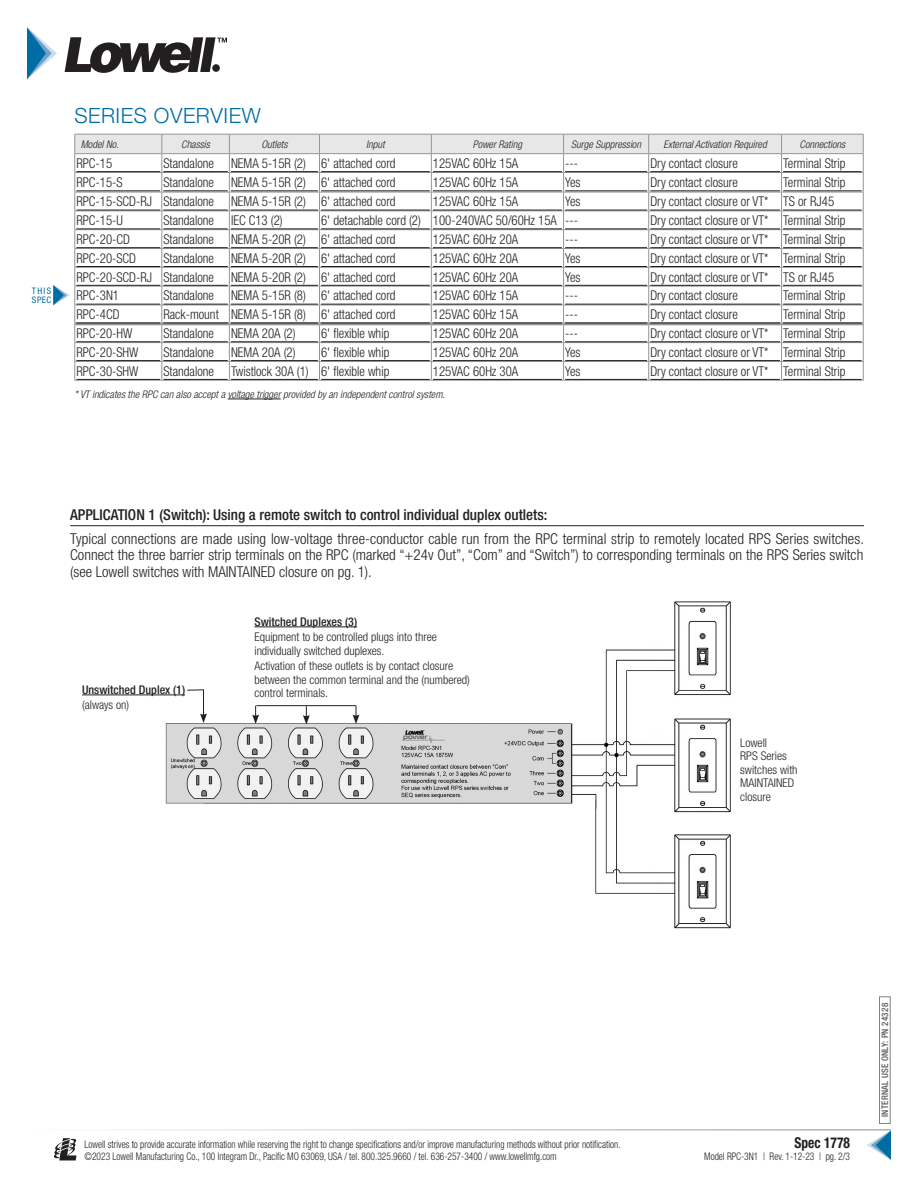
<style>
.page{position:relative;width:918px;height:1188px;background:#fff}
.page>*{position:absolute;margin:0;border:0;box-sizing:border-box;transform-origin:0 0}
.t1{font:300 21px "Helvetica Neue LT Std";letter-spacing:.025em;color:#006ca4}
.Drawing_-_Descriptio{font:300 condensed 15px/16.5px "Helvetica Neue LT Std";color:#231f20;text-align:justify}
.Drawing_-_Descriptio-2{font:500 condensed 15px "Helvetica Neue LT Std";color:#231f20}
.t2{font:700 condensed 15px "Helvetica Neue LT Std";color:#231f20;scale:.9 1}
.t3{font:300 condensed 13.5px "Helvetica Neue LT Std";color:#231f20;scale:.95 1}
.Drawing_-_Descriptio-3{font:300 condensed 12px/13.5px "Helvetica Neue LT Std";color:#231f20}
.Drawing_-_Descriptio-4{font:500 condensed 12px "Helvetica Neue LT Std";color:#231f20}
.t4{font:300 condensed 10.5px/12px "Helvetica Neue LT Std";color:#231f20;scale:.9 1}
.t5{font:italic 300 condensed 10.5px "Helvetica Neue LT Std";color:#231f20}
.t6{font:500 condensed 9px "Helvetica Neue LT Std";letter-spacing:.03em;color:#57585a}
.Section_Subhead{font:condensed 9px/9px "Helvetica Neue LT Std";letter-spacing:.1em;color:#006ca4}
</style>
<div class="page">
<div style="left:879px;top:996px;width:12px;height:128px;border:1px solid #808285"></div>
<svg style="left:54px;top:1138px;width:22px;height:22px"></svg>
<svg style="left:867px;top:1131px;width:24px;height:29px"></svg>
<svg style="left:65px;top:37px;width:162px;height:36px"></svg>
<svg style="left:27px;top:27px;width:30px;height:52px"></svg>
<hr style="left:70px;top:525px;width:794px;height:1px;background:#231f20">
<img style="left:154px;top:601px;width:577px;height:328px">
<hr style="left:82px;top:695px;width:103px;height:1px;background:#231f20">
<hr style="left:254px;top:627px;width:103px;height:1px;background:#231f20">
<svg style="left:252px;top:706px;width:7px;height:18px"></svg>
<svg style="left:353px;top:706px;width:6px;height:18px"></svg>
<svg style="left:303px;top:706px;width:7px;height:19px"></svg>
<hr style="left:256px;top:705px;width:100px;height:1px;background:#231f20">
<svg style="left:187px;top:689px;width:20px;height:34px"></svg>
<hr style="left:228px;top:399px;width:53px;height:1px;background:#231f20">
<hr style="left:74px;top:380px;width:88px;height:1px;background:#939598">
<hr style="left:162px;top:380px;width:67px;height:1px;background:#939598">
<hr style="left:229px;top:380px;width:91px;height:1px;background:#939598">
<hr style="left:320px;top:380px;width:111px;height:1px;background:#939598">
<hr style="left:431px;top:380px;width:133px;height:1px;background:#939598">
<hr style="left:564px;top:380px;width:85px;height:1px;background:#939598">
<hr style="left:649px;top:380px;width:133px;height:1px;background:#939598">
<hr style="left:782px;top:380px;width:82px;height:1px;background:#939598">
<svg style="left:53px;top:134px;width:811px;height:246px"></svg>
<p class="Section_Subhead" style="left:32px;top:286px;width:21px">THIS<br>SPEC</p>
<p class="t1" style="left:74px;top:103px;width:188px">SERIES OVERVIEW</p>
<p class="t5" style="left:81px;top:138px;width:39px">Model No.</p>
<p class="t5" style="left:181px;top:138px;width:30px">Chassis</p>
<p class="t5" style="left:261px;top:138px;width:28px">Outlets</p>
<p class="t5" style="left:366px;top:138px;width:20px">Input</p>
<p class="t5" style="left:473px;top:138px;width:51px">Power Rating</p>
<p class="t5" style="left:571px;top:138px;width:71px">Surge Suppression</p>
<p class="t5" style="left:664px;top:138px;width:105px">External Activation Required</p>
<p class="t5" style="left:800px;top:138px;width:47px">Connections</p>
<p class="t3" style="left:76px;top:155px;width:39px">RPC-15</p>
<p class="t3" style="left:163px;top:155px;width:55px">Standalone</p>
<p class="t3" style="left:231px;top:155px;width:175px">NEMA 5-15R (2) 6' attached cord</p>
<p class="t3" style="left:433px;top:155px;width:91px">125VAC 60Hz 15A</p>
<p class="t3" style="left:565px;top:155px;width:15px">---</p>
<p class="t3" style="left:650px;top:155px;width:94px">Dry contact closure</p>
<p class="t3" style="left:783px;top:155px;width:67px">Terminal Strip</p>
<p class="t3" style="left:76px;top:175px;width:50px">RPC-15-S</p>
<p class="t3" style="left:163px;top:175px;width:55px">Standalone</p>
<p class="t3" style="left:231px;top:175px;width:175px">NEMA 5-15R (2) 6' attached cord</p>
<p class="t3" style="left:433px;top:175px;width:91px">125VAC 60Hz 15A</p>
<p class="t3" style="left:565px;top:175px;width:18px">Yes</p>
<p class="t3" style="left:650px;top:175px;width:94px">Dry contact closure</p>
<p class="t3" style="left:783px;top:175px;width:67px">Terminal Strip</p>
<p class="t3" style="left:76px;top:194px;width:146px">RPC-15-SCD-RJ Standalone</p>
<p class="t3" style="left:231px;top:194px;width:175px">NEMA 5-15R (2) 6' attached cord</p>
<p class="t3" style="left:433px;top:194px;width:91px">125VAC 60Hz 15A</p>
<p class="t3" style="left:565px;top:194px;width:18px">Yes</p>
<p class="t3" style="left:650px;top:194px;width:195px">Dry contact closure or VT* TS or RJ45</p>
<p class="t3" style="left:76px;top:213px;width:50px">RPC-15-U</p>
<p class="t3" style="left:163px;top:213px;width:55px">Standalone</p>
<p class="t3" style="left:231px;top:213px;width:56px">IEC C13 (2)</p>
<p class="t3" style="left:321px;top:213px;width:272px">6' detachable cord (2) 100-240VAC 50/60Hz 15A ---</p>
<p class="t3" style="left:650px;top:213px;width:207px">Dry contact closure or VT* Terminal Strip</p>
<p class="t3" style="left:76px;top:231px;width:58px">RPC-20-CD</p>
<p class="t3" style="left:163px;top:231px;width:55px">Standalone</p>
<p class="t3" style="left:231px;top:231px;width:175px">NEMA 5-20R (2) 6' attached cord</p>
<p class="t3" style="left:433px;top:231px;width:91px">125VAC 60Hz 20A</p>
<p class="t3" style="left:565px;top:231px;width:15px">---</p>
<p class="t3" style="left:650px;top:231px;width:207px">Dry contact closure or VT* Terminal Strip</p>
<p class="t3" style="left:76px;top:250px;width:64px">RPC-20-SCD</p>
<p class="t3" style="left:163px;top:250px;width:55px">Standalone</p>
<p class="t3" style="left:231px;top:250px;width:175px">NEMA 5-20R (2) 6' attached cord</p>
<p class="t3" style="left:433px;top:250px;width:91px">125VAC 60Hz 20A</p>
<p class="t3" style="left:565px;top:250px;width:18px">Yes</p>
<p class="t3" style="left:650px;top:250px;width:207px">Dry contact closure or VT* Terminal Strip</p>
<p class="t3" style="left:76px;top:269px;width:146px">RPC-20-SCD-RJ Standalone</p>
<p class="t3" style="left:231px;top:269px;width:175px">NEMA 5-20R (2) 6' attached cord</p>
<p class="t3" style="left:433px;top:269px;width:91px">125VAC 60Hz 20A</p>
<p class="t3" style="left:565px;top:269px;width:18px">Yes</p>
<p class="t3" style="left:650px;top:269px;width:195px">Dry contact closure or VT* TS or RJ45</p>
<p class="t3" style="left:76px;top:288px;width:46px">RPC-3N1</p>
<p class="t3" style="left:163px;top:288px;width:55px">Standalone</p>
<p class="t3" style="left:231px;top:288px;width:175px">NEMA 5-15R (8) 6' attached cord</p>
<p class="t3" style="left:433px;top:288px;width:91px">125VAC 60Hz 15A</p>
<p class="t3" style="left:565px;top:288px;width:15px">---</p>
<p class="t3" style="left:650px;top:288px;width:94px">Dry contact closure</p>
<p class="t3" style="left:783px;top:288px;width:67px">Terminal Strip</p>
<p class="t3" style="left:76px;top:307px;width:47px">RPC-4CD</p>
<p class="t3" style="left:163px;top:307px;width:246px">Rack-mount NEMA 5-15R (8) 6' attached cord</p>
<p class="t3" style="left:433px;top:307px;width:91px">125VAC 60Hz 15A</p>
<p class="t3" style="left:565px;top:307px;width:15px">---</p>
<p class="t3" style="left:650px;top:307px;width:94px">Dry contact closure</p>
<p class="t3" style="left:783px;top:307px;width:67px">Terminal Strip</p>
<p class="t3" style="left:76px;top:326px;width:60px">RPC-20-HW</p>
<p class="t3" style="left:163px;top:326px;width:55px">Standalone</p>
<p class="t3" style="left:231px;top:326px;width:69px">NEMA 20A (2)</p>
<p class="t3" style="left:321px;top:326px;width:73px">6' flexible whip</p>
<p class="t3" style="left:433px;top:326px;width:91px">125VAC 60Hz 20A</p>
<p class="t3" style="left:565px;top:326px;width:15px">---</p>
<p class="t3" style="left:650px;top:326px;width:207px">Dry contact closure or VT* Terminal Strip</p>
<p class="t3" style="left:76px;top:344px;width:67px">RPC-20-SHW</p>
<p class="t3" style="left:163px;top:344px;width:55px">Standalone</p>
<p class="t3" style="left:231px;top:344px;width:69px">NEMA 20A (2)</p>
<p class="t3" style="left:321px;top:344px;width:73px">6' flexible whip</p>
<p class="t3" style="left:433px;top:344px;width:91px">125VAC 60Hz 20A</p>
<p class="t3" style="left:565px;top:344px;width:18px">Yes</p>
<p class="t3" style="left:650px;top:344px;width:207px">Dry contact closure or VT* Terminal Strip</p>
<p class="t3" style="left:76px;top:363px;width:67px">RPC-30-SHW</p>
<p class="t3" style="left:163px;top:363px;width:55px">Standalone</p>
<p class="t3" style="left:231px;top:363px;width:168px">Twistlock 30A (1) 6' flexible whip</p>
<p class="t3" style="left:433px;top:363px;width:91px">125VAC 60Hz 30A</p>
<p class="t3" style="left:565px;top:363px;width:18px">Yes</p>
<p class="t3" style="left:650px;top:363px;width:207px">Dry contact closure or VT* Terminal Strip</p>
<p class="t5" style="left:74px;top:388px;width:372px">* VT indicates the RPC can also accept a voltage trigger provided by an independent control system.</p>
<p class="Drawing_-_Descriptio-2" style="left:70px;top:506px;width:479px">APPLICATION 1 (Switch): Using a remote switch to control individual duplex outlets:</p>
<p class="Drawing_-_Descriptio" style="left:70px;top:530px;width:795px">Typical connections are made using low-voltage three-conductor cable run from the RPC terminal strip to remotely located RPS Series switches.<br>Connect the three barrier strip terminals on the RPC (marked “+24v Out”, “Com” and “Switch”) to corresponding terminals on the RPS Series switch (see Lowell switches with MAINTAINED closure on pg. 1).</p>
<p class="Drawing_-_Descriptio-4" style="left:82px;top:682px;width:105px">Unswitched Duplex (1)</p>
<p class="Drawing_-_Descriptio-3" style="left:82px;top:698px;width:49px">(always on)</p>
<p class="Drawing_-_Descriptio-4" style="left:254px;top:614px;width:104px">Switched Duplexes (3)</p>
<p class="Drawing_-_Descriptio-3" style="left:254px;top:630px;width:184px">Equipment to be controlled plugs into three individually switched duplexes.</p>
<p class="Drawing_-_Descriptio-3" style="left:254px;top:659px;width:217px">Activation of these outlets is by contact closure between the common terminal and the (numbered) control terminals.</p>
<p class="Drawing_-_Descriptio-3" style="left:740px;top:736px;width:28px">Lowell</p>
<p class="Drawing_-_Descriptio-3" style="left:740px;top:749px;width:48px">RPS Series</p>
<p class="Drawing_-_Descriptio-3" style="left:740px;top:763px;width:59px">switches with</p>
<p class="Drawing_-_Descriptio-3" style="left:740px;top:776px;width:55px">MAINTAINED closure</p>
<p class="t4" style="left:85px;top:1138px;width:597px">Lowell strives to provide accurate information while reserving the right to change specifications and/or improve manufacturing methods without prior notification. ©2023 Lowell Manufacturing Co., 100 Integram Dr., Pacific MO 63069, USA / tel. 800.325.9660 / tel. 636-257-3400 / www.lowellmfg.com</p>
<p class="t2" style="left:795px;top:1134px;width:63px">Spec 1778</p>
<p class="t4" style="left:704px;top:1150px;width:163px">Model RPC-3N1 | Rev. 1-12-23 | pg. 2/3</p>
<p class="t6" style="left:879px;top:1117px;width:115px;rotate:-90deg">INTERNAL USE ONLY: PN 24328</p>
</div>
